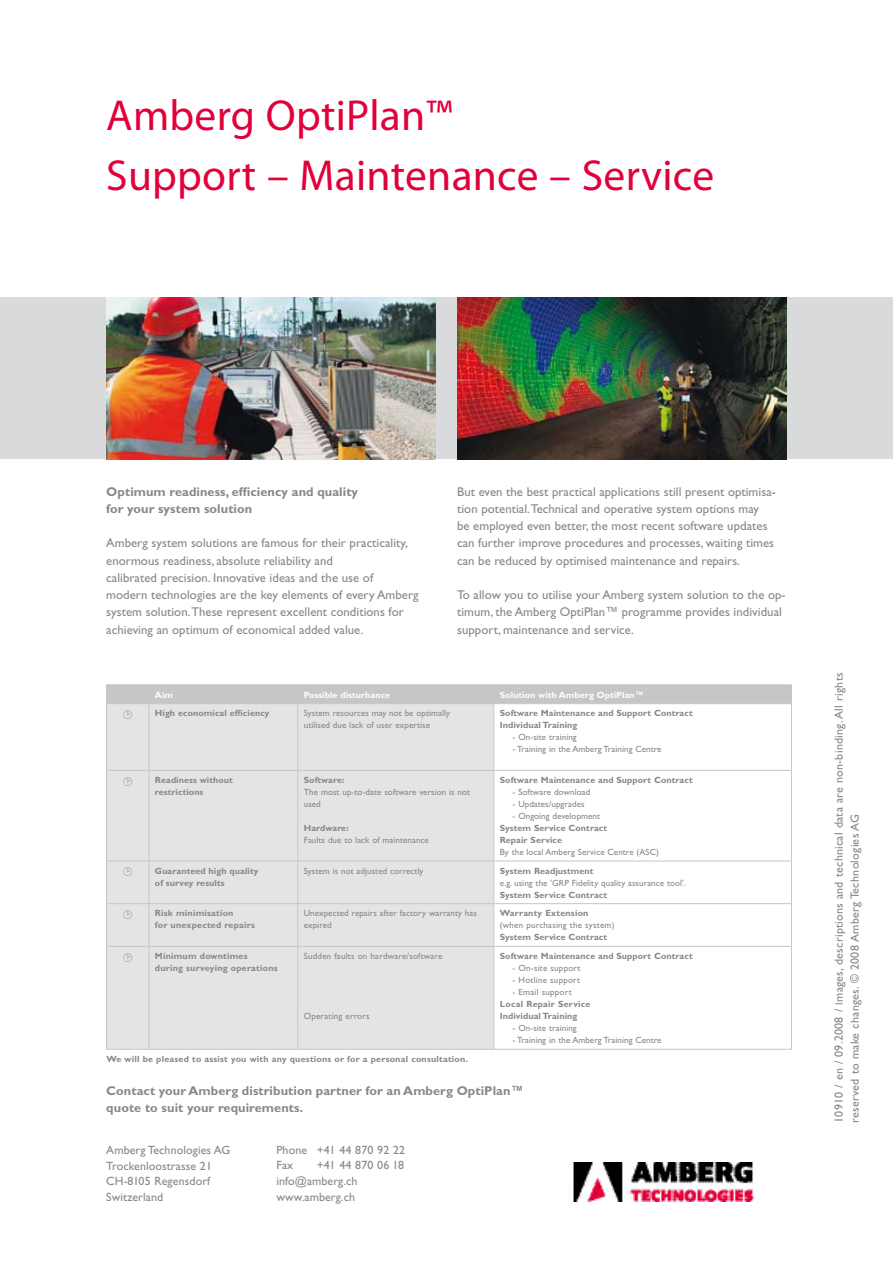
<style>
.page{position:relative;width:893px;height:1263px;background:#fff}
.page>*{position:absolute;margin:0;border:0;box-sizing:border-box;transform-origin:0 0}
.t1{font:43.5px/60px "Myriad Pro";letter-spacing:.005em;color:#e2003b}
.t2{font:12.75px/17.2px "Gill Sans";letter-spacing:.005em;color:#878889}
.t3{font:700 12.75px/17.2px "Gill Sans";letter-spacing:.005em;color:#878889}
.t4{font:12px/15.8px "Gill Sans";letter-spacing:.005em;color:#878889}
.t5{font:12px/15.8px "Gill Sans";letter-spacing:.025em;color:#878889}
.t6{font:9px/12px "Gill Sans";letter-spacing:.005em;color:#878889}
.t7{font:700 9px/12px "Gill Sans";letter-spacing:.005em;color:#878889}
.t8{font:700 9px/12px "Gill Sans";letter-spacing:.025em;color:#878889}
.t9{font:9px "Gill Sans";letter-spacing:.025em;color:#878889}
.t10{font:700 9px "Gill Sans";letter-spacing:.005em;color:#fff}
.s1{font-size:10.5px}
</style>
<div class="page">
<img style="left:573px;top:1162px;width:180px;height:39px">
<div style="left:0;top:298px;width:893px;height:161px;background:#d9dadb"></div>
<img style="left:106px;top:298px;width:330px;height:161px">
<div style="left:107px;top:704px;width:387px;height:345px;background:#e3e4e4"></div>
<svg style="left:495px;top:704px;width:296px;height:345px"></svg>
<hr style="left:106px;top:684px;width:43px;height:1px;background:#c5c6c8">
<hr style="left:149px;top:684px;width:149px;height:1px;background:#c5c6c8">
<hr style="left:298px;top:684px;width:196px;height:1px;background:#c5c6c8">
<hr style="left:494px;top:684px;width:298px;height:1px;background:#c5c6c8">
<div style="left:106px;top:685px;width:686px;height:18px;background:#c5c6c8"></div>
<hr style="left:106px;top:703px;width:43px;height:1px;background:#c5c6c8">
<hr style="left:106px;top:704px;width:1px;height:66px;background:#c5c6c8">
<hr style="left:149px;top:703px;width:149px;height:1px;background:#c5c6c8">
<hr style="left:149px;top:704px;width:1px;height:66px;background:#c5c6c8">
<hr style="left:298px;top:703px;width:196px;height:1px;background:#c5c6c8">
<hr style="left:298px;top:704px;width:1px;height:66px;background:#c5c6c8">
<hr style="left:494px;top:703px;width:298px;height:1px;background:#c5c6c8">
<hr style="left:494px;top:704px;width:1px;height:66px;background:#c5c6c8">
<hr style="left:791px;top:704px;width:1px;height:66px;background:#c5c6c8">
<hr style="left:106px;top:770px;width:43px;height:1px;background:#c5c6c8">
<hr style="left:106px;top:770px;width:1px;height:91px;background:#c5c6c8">
<hr style="left:149px;top:770px;width:149px;height:1px;background:#c5c6c8">
<hr style="left:149px;top:770px;width:1px;height:91px;background:#c5c6c8">
<hr style="left:298px;top:770px;width:196px;height:1px;background:#c5c6c8">
<hr style="left:298px;top:770px;width:1px;height:91px;background:#c5c6c8">
<hr style="left:494px;top:770px;width:298px;height:1px;background:#c5c6c8">
<hr style="left:494px;top:770px;width:1px;height:91px;background:#c5c6c8">
<hr style="left:791px;top:770px;width:1px;height:91px;background:#c5c6c8">
<hr style="left:106px;top:861px;width:43px;height:1px;background:#c5c6c8">
<hr style="left:106px;top:861px;width:1px;height:42px;background:#c5c6c8">
<hr style="left:149px;top:861px;width:149px;height:1px;background:#c5c6c8">
<hr style="left:149px;top:861px;width:1px;height:42px;background:#c5c6c8">
<hr style="left:298px;top:861px;width:196px;height:1px;background:#c5c6c8">
<hr style="left:298px;top:861px;width:1px;height:42px;background:#c5c6c8">
<hr style="left:494px;top:861px;width:298px;height:1px;background:#c5c6c8">
<hr style="left:494px;top:861px;width:1px;height:42px;background:#c5c6c8">
<hr style="left:791px;top:861px;width:1px;height:42px;background:#c5c6c8">
<hr style="left:106px;top:903px;width:43px;height:1px;background:#c5c6c8">
<hr style="left:106px;top:904px;width:1px;height:42px;background:#c5c6c8">
<hr style="left:149px;top:903px;width:149px;height:1px;background:#c5c6c8">
<hr style="left:149px;top:904px;width:1px;height:42px;background:#c5c6c8">
<hr style="left:298px;top:903px;width:196px;height:1px;background:#c5c6c8">
<hr style="left:298px;top:904px;width:1px;height:42px;background:#c5c6c8">
<hr style="left:494px;top:903px;width:298px;height:1px;background:#c5c6c8">
<hr style="left:494px;top:904px;width:1px;height:42px;background:#c5c6c8">
<hr style="left:791px;top:904px;width:1px;height:42px;background:#c5c6c8">
<hr style="left:106px;top:946px;width:43px;height:1px;background:#c5c6c8">
<hr style="left:106px;top:946px;width:1px;height:103px;background:#c5c6c8">
<hr style="left:149px;top:946px;width:149px;height:1px;background:#c5c6c8">
<hr style="left:149px;top:946px;width:1px;height:103px;background:#c5c6c8">
<hr style="left:298px;top:946px;width:196px;height:1px;background:#c5c6c8">
<hr style="left:298px;top:946px;width:1px;height:103px;background:#c5c6c8">
<hr style="left:494px;top:946px;width:298px;height:1px;background:#c5c6c8">
<hr style="left:494px;top:946px;width:1px;height:103px;background:#c5c6c8">
<hr style="left:791px;top:946px;width:1px;height:103px;background:#c5c6c8">
<hr style="left:106px;top:1049px;width:43px;height:1px;background:#c5c6c8">
<hr style="left:149px;top:1049px;width:149px;height:1px;background:#c5c6c8">
<hr style="left:298px;top:1049px;width:196px;height:1px;background:#c5c6c8">
<hr style="left:494px;top:1049px;width:298px;height:1px;background:#c5c6c8">
<img style="left:457px;top:298px;width:330px;height:161px">
<svg style="left:123px;top:710px;width:9px;height:9px"></svg>
<svg style="left:123px;top:777px;width:9px;height:8px"></svg>
<svg style="left:123px;top:867px;width:9px;height:9px"></svg>
<svg style="left:123px;top:910px;width:9px;height:9px"></svg>
<svg style="left:123px;top:953px;width:9px;height:8px"></svg>
<h1 class="t1" style="left:106px;top:85px;width:609px">Amberg OptiPlan™<br>Support – Maintenance – Service</h1>
<p class="t3" style="left:106px;top:483px;width:253px">Optimum readiness, efficiency and quality for your system solution</p>
<p class="t2" style="left:106px;top:534px;width:314px">Amberg system solutions are famous for their practicality, enormous readiness, absolute reliability and<br>calibrated precision. Innovative ideas and the use of<br>modern technologies are the key elements of every Amberg system solution. These represent excellent conditions for achieving an optimum of economical added value.</p>
<p class="t2" style="left:457px;top:483px;width:320px">But even the best practical applications still present optimisa&shy;tion potential. Technical and operative system options may<br>be employed even better, the most recent software updates can further improve procedures and processes, waiting times can be reduced by optimised maintenance and repairs.</p>
<p class="t2" style="left:457px;top:586px;width:330px">To allow you to utilise your Amberg system solution to the op&shy;timum, the Amberg OptiPlan™ programme provides individual support, maintenance and service.</p>
<p class="t10" style="left:155px;top:689px;width:20px">Aim</p>
<p class="t10" style="left:304px;top:689px;width:88px">Possible disturbance</p>
<p class="t10" style="left:500px;top:689px;width:146px">Solution with Amberg OptiPlan™</p>
<p class="t7" style="left:155px;top:707px;width:116px">High economical efficiency</p>
<p class="t6" style="left:304px;top:707px;width:148px">System resources may not be optimally utilised due lack of user expertise</p>
<p class="t7" style="left:500px;top:707px;width:194px">Software Maintenance and Support Contract<br>Individual Training</p>
<p class="t6" style="left:512px;top:731px;width:66px">- On-site training</p>
<p class="t6" style="left:512px;top:743px;width:151px">- Training in the Amberg Training Centre</p>
<p class="t7" style="left:155px;top:774px;width:79px">Readiness without restrictions</p>
<p class="t7" style="left:304px;top:774px;width:42px">Software:</p>
<p class="t7" style="left:500px;top:774px;width:194px">Software Maintenance and Support Contract</p>
<p class="t6" style="left:512px;top:786px;width:79px">- Software download</p>
<p class="t6" style="left:512px;top:798px;width:73px">- Updates/upgrades</p>
<p class="t6" style="left:512px;top:810px;width:89px">- Ongoing development</p>
<p class="t7" style="left:500px;top:822px;width:109px">System Service Contract<br>Repair Service</p>
<p class="t6" style="left:500px;top:846px;width:161px">By the local Amberg Service Centre (ASC)</p>
<p class="t6" style="left:304px;top:786px;width:168px">The most up-to-date software version is not used</p>
<p class="t7" style="left:304px;top:822px;width:46px">Hardware:</p>
<p class="t6" style="left:304px;top:834px;width:127px">Faults due to lack of maintenance</p>
<p class="t7" style="left:155px;top:865px;width:105px">Guaranteed high quality of survey results</p>
<p class="t6" style="left:304px;top:865px;width:121px">System is not adjusted correctly</p>
<p class="t7" style="left:500px;top:865px;width:95px">System Readjustment</p>
<p class="t6" style="left:500px;top:877px;width:188px">e.g. using the 'GRP Fidelity quality assurance tool'.</p>
<p class="t7" style="left:500px;top:889px;width:109px">System Service Contract</p>
<p class="t8" style="left:155px;top:907px;width:101px">Risk minimisation<br>for unexpected repairs</p>
<p class="t6" style="left:304px;top:907px;width:175px">Unexpected repairs after factory warranty has expired</p>
<p class="t8" style="left:500px;top:907px;width:90px">Warranty Extension</p>
<p class="t9" style="left:500px;top:920px;width:116px">(when purchasing the system)</p>
<p class="t7" style="left:500px;top:931px;width:109px">System Service Contract</p>
<p class="t8" style="left:155px;top:950px;width:124px">Minimum downtimes during surveying operations</p>
<p class="t9" style="left:304px;top:951px;width:140px">Sudden faults on hardware/software</p>
<p class="t9" style="left:304px;top:1011px;width:67px">Operating errors</p>
<p class="t8" style="left:106px;top:1053px;width:363px">We will be pleased to assist you with any questions or for a personal consultation.</p>
<p class="t7" style="left:500px;top:950px;width:194px">Software Maintenance and Support Contract</p>
<p class="t9" style="left:512px;top:963px;width:69px">- On-site support</p>
<p class="t9" style="left:512px;top:975px;width:69px">- Hotline support</p>
<p class="t9" style="left:512px;top:987px;width:61px">- Email support</p>
<p class="t7" style="left:500px;top:998px;width:92px">Local Repair Service<br>Individual Training</p>
<p class="t6" style="left:512px;top:1022px;width:66px">- On-site training</p>
<p class="t6" style="left:512px;top:1034px;width:151px">- Training in the Amberg Training Centre</p>
<p class="t3" style="left:106px;top:1081px;width:419px">Contact your Amberg distribution partner for an Amberg OptiPlan™ quote to suit your requirements.</p>
<p class="t4" style="left:106px;top:1142px;width:126px">Amberg Technologies AG<br>Trockenloostrasse 21<br>CH-8105 Regensdorf<br>Switzerland</p>
<p class="t4" style="left:276px;top:1142px;width:130px">Phone +41 44 870 92 22<br>Fax</p>
<p class="t4" style="left:276px;top:1157px;width:129px;text-indent:40px">+41 44 870 06 18 info@amberg.ch www.amberg.ch</p>
<p class="t5" style="left:831px;top:1123px;width:452px;rotate:-90deg">10910 / en / 09.2008 / <span class="s1">I</span>mages, descriptions and technical data are non-binding. All rights reserved to make changes. © 2008 Amberg Technologies AG</p>
</div>
